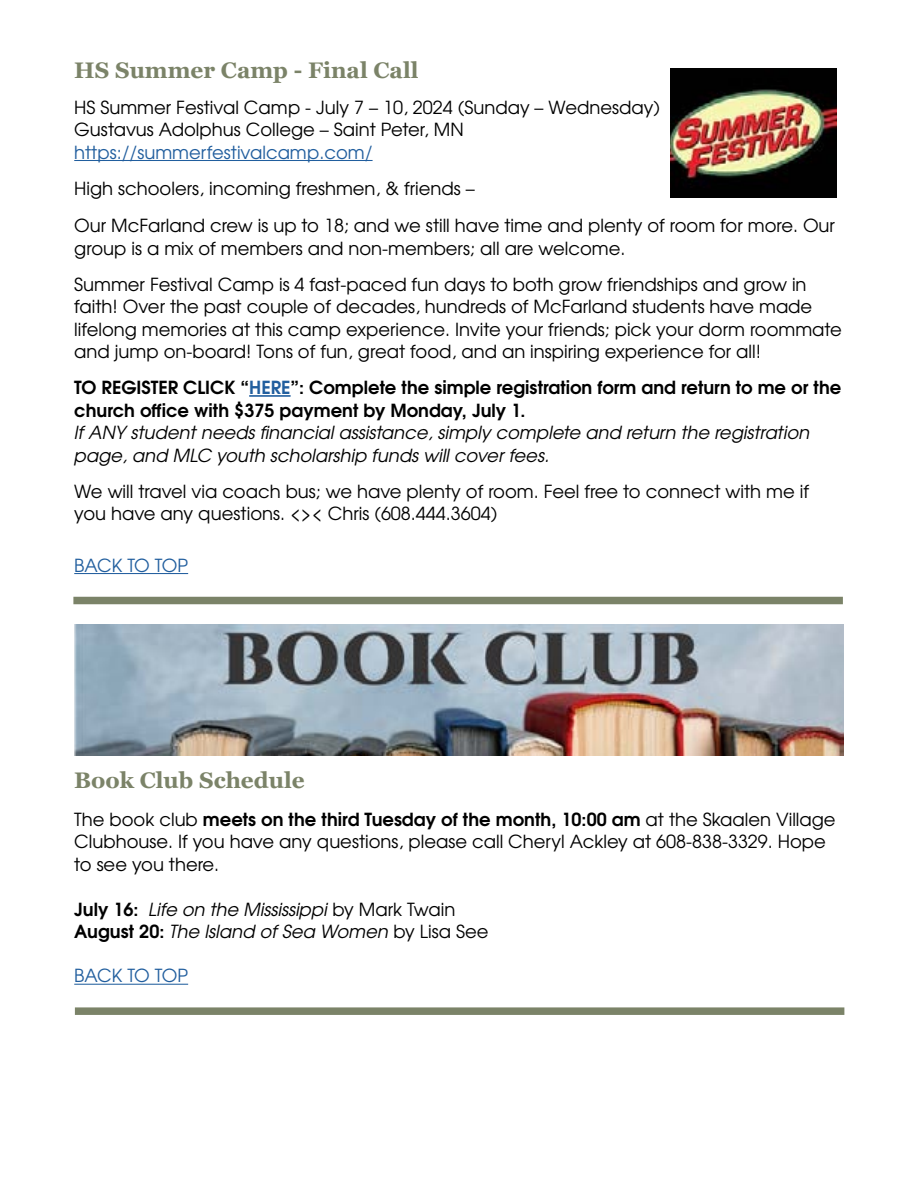
<style>
.page{position:relative;width:918px;height:1188px;background:#fff}
.page>*{position:absolute;margin:0;border:0;box-sizing:border-box;transform-origin:0 0}
.t1{font:700 22.5px "Georgia";color:#7b8368}
.t2{font:18px/22.5px "Te X Gyre Adventor";color:#000}
.t3{font:italic 18px/22.5px "Te X Gyre Adventor";color:#000}
.t4{font:700 18px/22.5px "Te X Gyre Adventor";color:#000}
.t5{font:18px "Te X Gyre Adventor";color:#215e9e}
.t6{font:18px "Te X Gyre Adventor";letter-spacing:-.025em;color:#215e9e}
.s1{color:#215e9e}
.s2{font-weight:700}
.s3{font-weight:700;font-style:normal}
.s4{font-style:normal}
</style>
<div class="page">
<div style="left:73px;top:597px;width:770px;height:7px;background:#7b8368"></div>
<hr style="left:74px;top:573px;width:114px;height:1px;background:#215e9e">
<img style="left:74px;top:624px;width:769px;height:132px">
<div style="left:75px;top:1007px;width:769px;height:8px;background:#7b8368"></div>
<hr style="left:74px;top:984px;width:114px;height:1px;background:#215e9e">
<hr style="left:74px;top:160px;width:299px;height:1px;background:#215e9e">
<hr style="left:249px;top:395px;width:42px;height:2px;background:#215e9e">
<img style="left:671px;top:69px;width:166px;height:128px">
<p class="t1" style="left:74px;top:56px;width:346px">HS Summer Camp - Final Call</p>
<p class="t2" style="left:74px;top:95px;width:587px">HS Summer Festival Camp - July 7 – 10, 2024 (Sunday – Wednesday)<br>Gustavus Adolphus College – Saint Peter, MN</p>
<p class="t5" style="left:74px;top:138px;width:300px">https://summerfestivalcamp.com/</p>
<p class="t2" style="left:74px;top:168px;width:762px;line-height:37.5px">High schoolers, incoming freshmen, &amp; friends –<br>Our McFarland crew is up to 18; and we still have time and plenty of room for more. Our</p>
<p class="t2" style="left:74px;top:229px;width:734px;line-height:36px">group is a mix of members and non-members; all are welcome.<br>Summer Festival Camp is 4 fast-paced fun days to both grow friendships and grow in</p>
<p class="t2" style="left:74px;top:294px;width:769px">faith! Over the past couple of decades, hundreds of McFarland students have made lifelong memories at this camp experience. Invite your friends; pick your dorm roommate and jump on-board! Tons of fun, great food, and an inspiring experience for all!</p>
<p class="t4" style="left:74px;top:375px;width:769px">TO REGISTER CLICK “<span class="s1">HERE</span>”: Complete the simple registration form and return to me or the church office with $375 payment by Monday, July 1.</p>
<p class="t3" style="left:74px;top:420px;width:737px">If ANY student needs financial assistance, simply complete and return the registration page, and MLC youth scholarship funds will cover fees.</p>
<p class="t2" style="left:74px;top:479px;width:736px">We will travel via coach bus; we have plenty of room. Feel free to connect with me if you have any questions. &lt;&gt;&lt; Chris (608.444.3604)</p>
<p class="t6" style="left:74px;top:551px;width:115px">BACK TO TOP</p>
<p class="t1" style="left:74px;top:766px;width:232px">Book Club Schedule</p>
<p class="t2" style="left:74px;top:807px;width:763px">The book club <span class="s2">meets on the third Tuesday of the month, 10:00 am</span> at the Skaalen Village<br>Clubhouse. If you have any questions, please call Cheryl Ackley at 608-838-3329. Hope to see you there.</p>
<p class="t3" style="left:74px;top:897px;width:416px"><span class="s3">July 16:</span> Life on the Mississippi <span class="s4">by Mark Twain<br></span><span class="s3">August 20:</span> The Island of Sea Women <span class="s4">by Lisa See</span></p>
<p class="t6" style="left:74px;top:962px;width:115px">BACK TO TOP</p>
</div>
